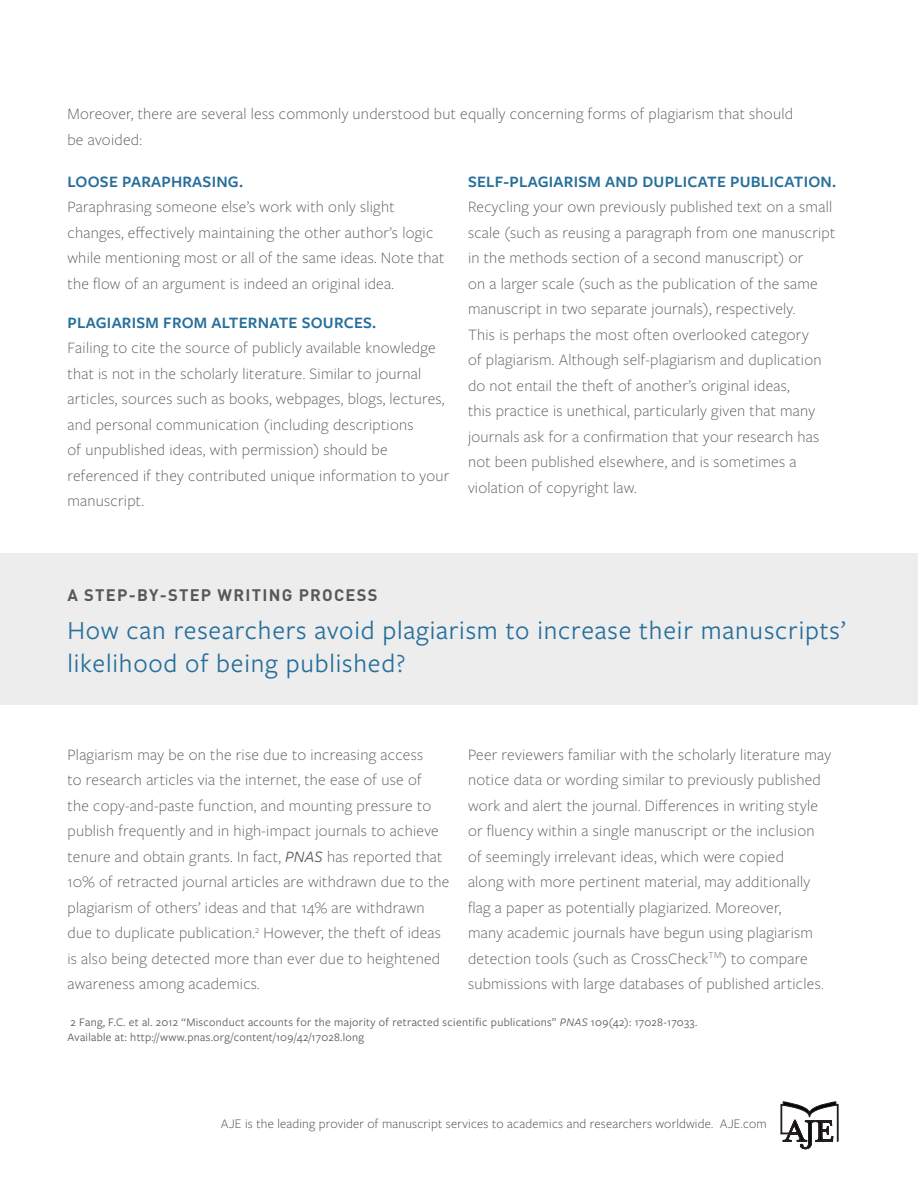
<style>
.page{position:relative;width:918px;height:1188px;background:#fff}
.page>*{position:absolute;margin:0;border:0;box-sizing:border-box;transform-origin:0 0}
.Subheads{font:27px/33px "Freight Sans Pro";letter-spacing:.03em;color:#256f9a}
.Body_text{font:300 16.5px/25.5px "Freight Sans Pro";letter-spacing:.015em;color:#57585a}
.category{font:700 16.5px "DIN";letter-spacing:.075em;color:#57585a}
.t1{font:300 13.5px "Freight Sans Pro";letter-spacing:.015em;color:#3e3e3f}
.Footnote{font:12px/15px "Freight Sans Pro";letter-spacing:.025em;color:#57585a}
.s1{font-weight:600;color:#256f9a}
.s2{font-weight:400;font-style:italic}
.s3{font-style:italic}
</style>
<div class="page">
<svg style="left:781px;top:1101px;width:57px;height:48px"></svg>
<div style="left:0;top:553px;width:918px;height:152px;background:#ededee"></div>
<p class="Body_text" style="left:68px;top:101px;width:727px">Moreover, there are several less commonly understood but equally concerning forms of plagiarism that should be avoided:</p>
<p class="Body_text" style="left:468px;top:168px;width:370px"><span class="s1">SELF-PLAGIARISM AND DUPLICATE PUBLICATION.<br></span>Recycling your own previously published text on a small scale (such as reusing a paragraph from one manuscript in the methods section of a second manuscript) or<br>on a larger scale (such as the publication of the same manuscript in two separate journals), respectively.<br>This is perhaps the most often overlooked category<br>of plagiarism. Although self-plagiarism and duplication do not entail the theft of another’s original ideas,<br>this practice is unethical, particularly given that many journals ask for a confirmation that your research has not been published elsewhere, and is sometimes a violation of copyright law.</p>
<p class="Body_text" style="left:68px;top:168px;width:378px"><span class="s1">LOOSE PARAPHRASING.<br></span>Paraphrasing someone else’s work with only slight changes, effectively maintaining the other author’s logic while mentioning most or all of the same ideas. Note that the flow of an argument is indeed an original idea.</p>
<p class="Body_text" style="left:68px;top:309px;width:383px"><span class="s1">PLAGIARISM FROM ALTERNATE SOURCES.<br></span>Failing to cite the source of publicly available knowledge that is not in the scholarly literature. Similar to journal articles, sources such as books, webpages, blogs, lectures, and personal communication (including descriptions<br>of unpublished ideas, with permission) should be referenced if they contributed unique information to your manuscript.</p>
<p class="category" style="left:68px;top:584px;width:312px">A STEP-BY-STEP WRITING PROCESS</p>
<p class="Subheads" style="left:68px;top:612px;width:780px">How can researchers avoid plagiarism to increase their manuscripts’ likelihood of being published?</p>
<p class="Body_text" style="left:68px;top:741px;width:384px">Plagiarism may be on the rise due to increasing access<br>to research articles via the internet, the ease of use of<br>the copy-and-paste function, and mounting pressure to publish frequently and in high-impact journals to achieve tenure and obtain grants. In fact, <span class="s2">PNAS</span> has reported that 10% of retracted journal articles are withdrawn due to the plagiarism of others’ ideas and that 14% are withdrawn due to duplicate publication.<sup>2</sup> However, the theft of ideas is also being detected more than ever due to heightened awareness among academics.</p>
<p class="Body_text" style="left:468px;top:741px;width:365px">Peer reviewers familiar with the scholarly literature may notice data or wording similar to previously published work and alert the journal. Differences in writing style or fluency within a single manuscript or the inclusion of seemingly irrelevant ideas, which were copied<br>along with more pertinent material, may additionally flag a paper as potentially plagiarized. Moreover,<br>many academic journals have begun using plagiarism detection tools (such as CrossCheck<sup>TM</sup>) to compare submissions with large databases of published articles.</p>
<p class="Footnote" style="left:68px;top:1015px;width:631px">2 Fang, F.C. et al. 2012 “Misconduct accounts for the majority of retracted scientific publications” <span class="s3">PNAS</span> 109(42): 17028-17033.<br>Available at: http://www.pnas.org/content/109/42/17028.long</p>
<p class="t1" style="left:221px;top:1115px;width:547px">AJE is the leading provider of manuscript services to academics and researchers worldwide. AJE.com</p>
</div>
